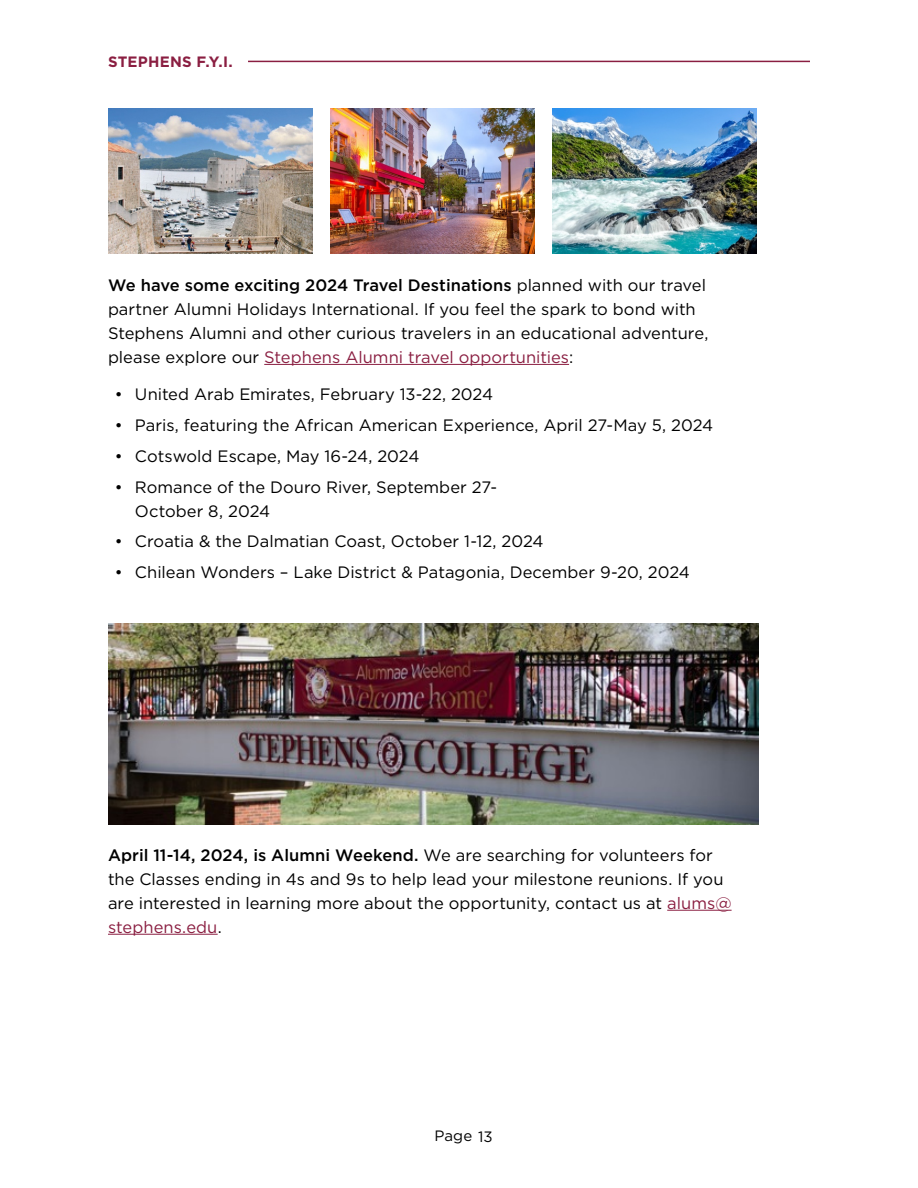
<style>
.page{position:relative;width:918px;height:1188px;background:#fff}
.page>*{position:absolute;margin:0;border:0;box-sizing:border-box;transform-origin:0 0}
.t1{font:16.5px/24px "Gotham";color:#000}
.t2{font:700 15px "Gotham";letter-spacing:.015em;color:#8a1e41}
.t3{font:15px "Gotham";letter-spacing:.005em;color:#000}
.s1{font-weight:500}
.s2{color:#8a1e41}
</style>
<div class="page">
<hr style="left:248px;top:61px;width:562px;height:1px;background:#8a1e41">
<hr style="left:264px;top:364px;width:305px;height:1px;background:#8a1e41">
<hr style="left:667px;top:910px;width:65px;height:1px;background:#8a1e41">
<hr style="left:108px;top:934px;width:110px;height:1px;background:#8a1e41">
<img style="left:108px;top:108px;width:204px;height:146px">
<img style="left:330px;top:108px;width:204px;height:146px">
<img style="left:552px;top:108px;width:204px;height:145px">
<img style="left:108px;top:623px;width:651px;height:202px">
<p class="t2" style="left:108px;top:52px;width:126px">STEPHENS F.Y.I.</p>
<p class="t1" style="left:108px;top:273px;width:602px"><span class="s1">We have some exciting 2024 Travel Destinations</span> planned with our travel partner Alumni Holidays International. If you feel the spark to bond with Stephens Alumni and other curious travelers in an educational adventure, please explore our <span class="s2">Stephens Alumni travel opportunities</span>:</p>
<p class="t1" style="left:115px;top:382px;width:380px">• United Arab Emirates, February 13-22, 2024</p>
<p class="t1" style="left:115px;top:413px;width:600px">• Paris, featuring the African American Experience, April 27-May 5, 2024</p>
<p class="t1" style="left:115px;top:444px;width:306px">• Cotswold Escape, May 16-24, 2024</p>
<p class="t1" style="left:135px;top:474px;width:364px;text-indent:-20px">• Romance of the Douro River, September 27-<br>October 8, 2024</p>
<p class="t1" style="left:115px;top:529px;width:430px">• Croatia &amp; the Dalmatian Coast, October 1-12, 2024</p>
<p class="t1" style="left:115px;top:560px;width:577px">• Chilean Wonders – Lake District &amp; Patagonia, December 9-20, 2024</p>
<p class="t1" style="left:108px;top:842px;width:625px"><span class="s1">April 11-14, 2024, is Alumni Weekend.</span> We are searching for volunteers for the Classes ending in 4s and 9s to help lead your milestone reunions. If you are interested in learning more about the opportunity, contact us at <span class="s2">alums@ stephens.edu</span>.</p>
<p class="t3" style="left:434px;top:1127px;width:60px">Page 13</p>
</div>
